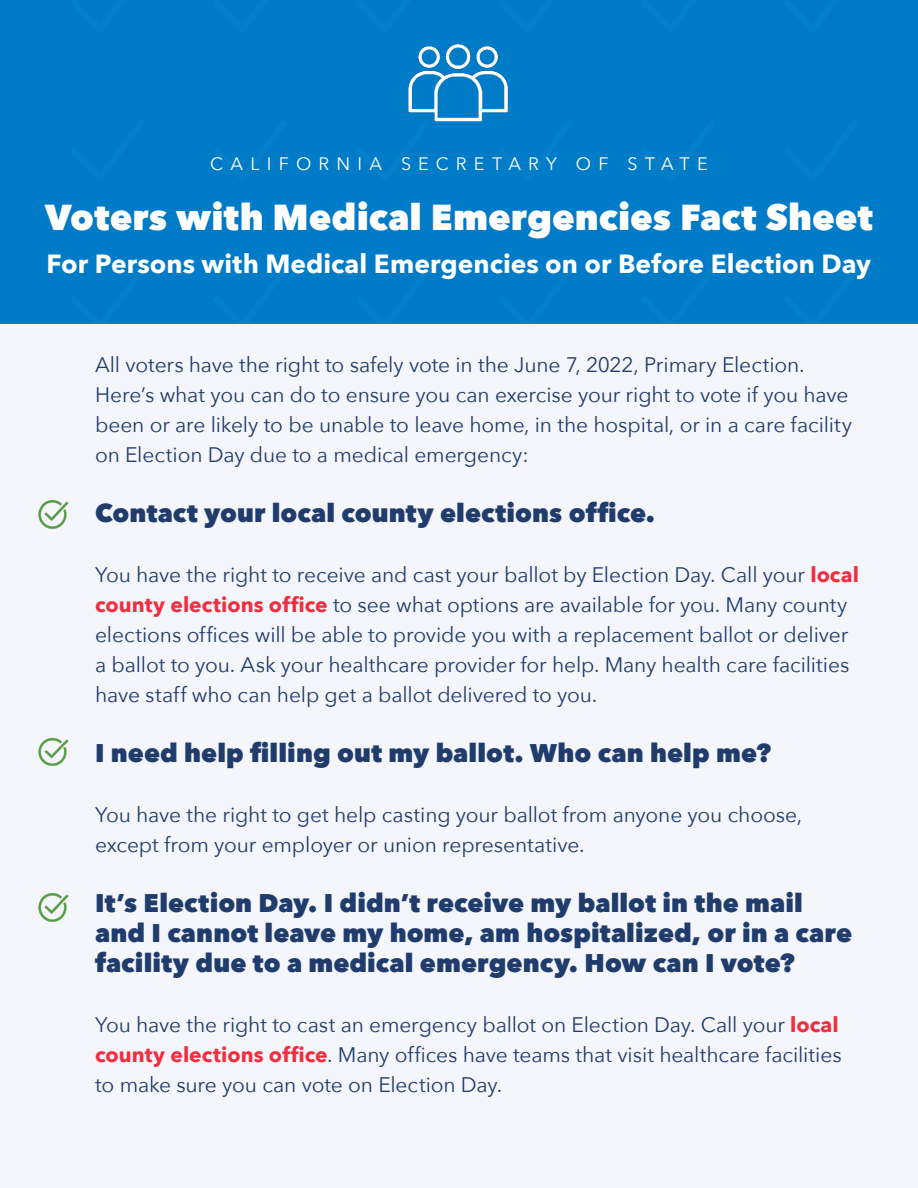
<style>
.page{position:relative;width:918px;height:1188px;background:#fff}
.page>*{position:absolute;margin:0;border:0;box-sizing:border-box;transform-origin:0 0}
.t1{font:800 36px "Avenir Next";color:#fff}
.t2{font:700 26.25px "Avenir Next";color:#fff}
.t3{font:800 25.5px/30px "Avenir Next";letter-spacing:.005em;color:#203c6c}
.t4{font:21px/30px "Avenir Next";letter-spacing:-.005em;color:#203c6c}
.t5{font:18px "Avenir Next";letter-spacing:.4em;color:#fff}
.s1{font-weight:700;color:#ef2e40}
</style>
<div class="page">
<div style="left:0;top:192px;width:918px;height:996px;background:#f4f6fb"></div>
<div style="left:0;top:0;width:918px;height:324px;background:#007bc7"></div>
<img style="left:401px;top:37px;width:116px;height:90px">
<img style="left:38px;top:499px;width:31px;height:29px">
<img style="left:38px;top:737px;width:31px;height:29px">
<img style="left:38px;top:892px;width:31px;height:29px">
<p class="t5" style="left:210px;top:149px;width:499px">CALIFORNIA SECRETARY OF STATE</p>
<h1 class="t1" style="left:45px;top:195px;width:829px">Voters with Medical Emergencies Fact Sheet</h1>
<h2 class="t2" style="left:46px;top:241px;width:826px">For Persons with Medical Emergencies on or Before Election Day</h2>
<p class="t4" style="left:95px;top:349px;width:758px">All voters have the right to safely vote in the June 7, 2022, Primary Election.<br>Here’s what you can do to ensure you can exercise your right to vote if you have been or are likely to be unable to leave home, in the hospital, or in a care facility on Election Day due to a medical emergency:</p>
<h3 class="t3" style="left:95px;top:498px;width:562px">Contact your local county elections office.</h3>
<p class="t4" style="left:95px;top:559px;width:765px">You have the right to receive and cast your ballot by Election Day. Call your <span class="s1">local county elections office</span> to see what options are available for you. Many county elections offices will be able to provide you with a replacement ballot or deliver a ballot to you. Ask your healthcare provider for help. Many health care facilities have staff who can help get a ballot delivered to you.</p>
<h3 class="t3" style="left:95px;top:738px;width:678px">I need help filling out my ballot. Who can help me?</h3>
<p class="t4" style="left:95px;top:799px;width:709px">You have the right to get help casting your ballot from anyone you choose, except from your employer or union representative.</p>
<h3 class="t3" style="left:95px;top:888px;width:759px">It’s Election Day. I didn’t receive my ballot in the mail and I cannot leave my home, am hospitalized, or in a care facility due to a medical emergency. How can I vote?</h3>
<p class="t4" style="left:95px;top:1009px;width:748px">You have the right to cast an emergency ballot on Election Day. Call your <span class="s1">local county elections office</span>. Many offices have teams that visit healthcare facilities to make sure you can vote on Election Day.</p>
</div>
